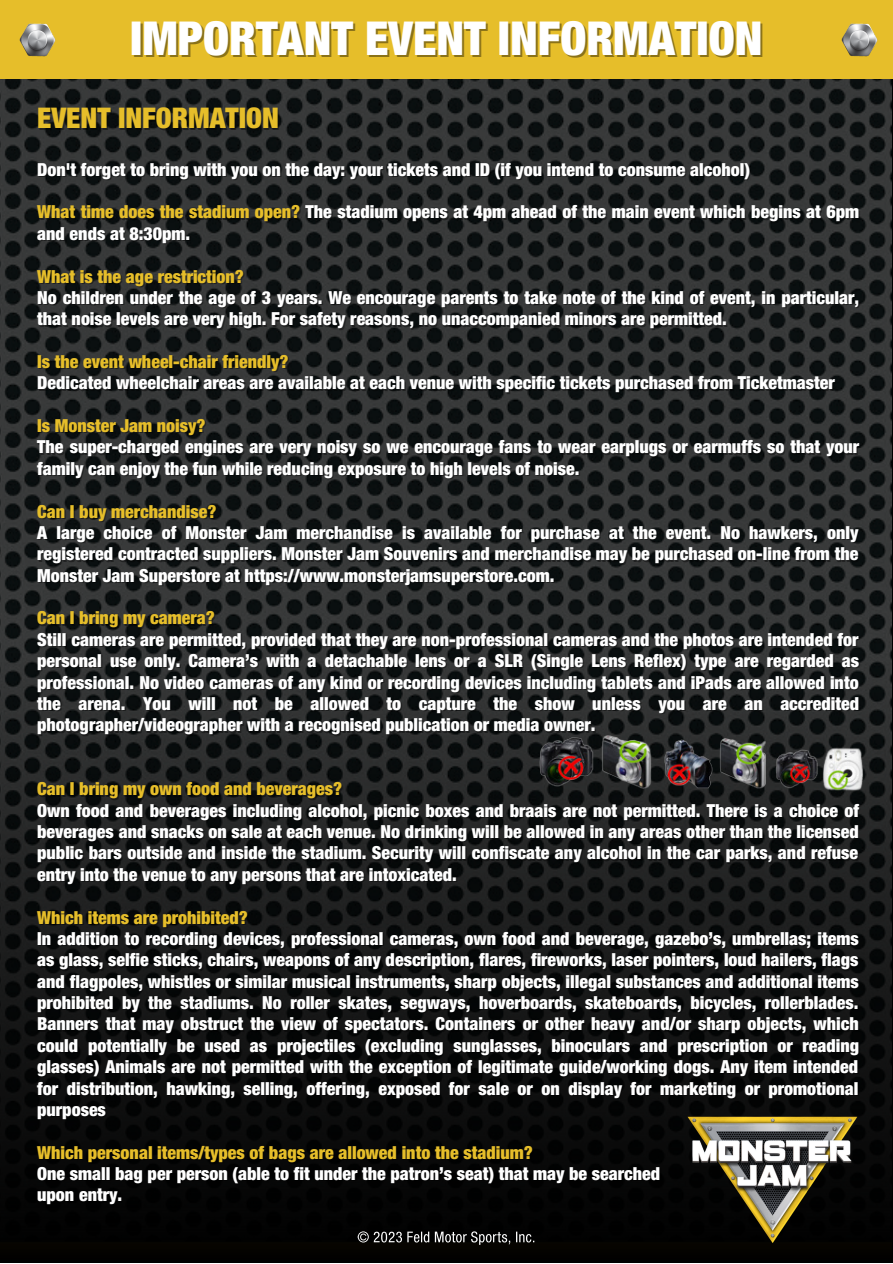
<style>
.page{position:relative;width:893px;height:1264px;background:#fff}
.page>*{position:absolute;margin:0;border:0;box-sizing:border-box;transform-origin:0 0}
.t1{font:900 condensed 46.8px "Helvetica Neue LT Std";color:#fff}
.t2{font:900 condensed 28.5px "Helvetica Neue LT Std";color:#e6be2a}
.t3{font:900 condensed 18px/21.3px "Helvetica Neue LT Std";color:#fff}
.t4{font:900 condensed 18px "Helvetica Neue LT Std";color:#e6be2a}
.s1{color:#e6be2a}
.s2{color:rgb(0 0 0/.4)}
</style>
<div class="page">
<img style="left:0;top:78px;width:891px;height:1181px">
<svg style="left:358px;top:1231px;width:176px;height:13px;background:#3f3f3f"></svg>
<div style="left:0;top:0;width:892px;height:78px;background:#e6be2a"></div>
<img style="left:20px;top:24px;width:36px;height:32px">
<img style="left:841px;top:24px;width:36px;height:32px">
<img style="left:527px;top:723px;width:363px;height:71px">
<img style="left:684px;top:1109px;width:175px;height:135px">
<h1 class="t1" style="left:130px;top:21px;width:633px">IMPORTANT EVENT INFORMATION</h1>
<h2 class="t2" style="left:37px;top:108px;width:243px">EVENT INFORMATION</h2>
<p class="t3" style="left:37px;top:161px;width:714px">Don't forget to bring with you on the day: your tickets and ID (if you intend to consume alcohol)</p>
<p class="t3" style="left:37px;top:204px;width:823px"><span class="s1">What time does the stadium open?</span> The stadium opens at 4pm ahead of the main event which begins at 6pm and ends at 8:30pm.</p>
<p class="t4" style="left:37px;top:270px;width:208px">What is the age restriction?</p>
<p class="t3" style="left:37px;top:289px;width:823px">No children under the age of 3 years. We encourage parents to take note of the kind of event, in particular, that noise levels are very high. For safety reasons, no unaccompanied minors are permitted.</p>
<p class="t4" style="left:37px;top:355px;width:253px">Is the event wheel-chair friendly?</p>
<p class="t3" style="left:37px;top:375px;width:799px">Dedicated wheelchair areas are available at each venue with specific tickets purchased from Ticketmaster</p>
<p class="t4" style="left:37px;top:419px;width:170px">Is Monster Jam noisy?</p>
<p class="t3" style="left:37px;top:439px;width:823px">The super-charged engines are very noisy so we encourage fans to wear earplugs or earmuffs so that your family can enjoy the fun while reducing exposure to high levels of noise.</p>
<p class="t4" style="left:37px;top:504px;width:181px">Can I buy merchandise?</p>
<p class="t3" style="left:37px;top:524px;width:822px;text-align:justify">A large choice of Monster Jam merchandise is available for purchase at the event. No hawkers, only registered contracted suppliers. Monster Jam Souvenirs and merchandise may be purchased on-line from the Monster Jam Superstore at https://www.monsterjamsuperstore.com<span class="s2">.</span></p>
<p class="t4" style="left:37px;top:611px;width:179px">Can I bring my camera?</p>
<p class="t3" style="left:37px;top:631px;width:823px;text-align:justify">Still cameras are permitted, provided that they are non-professional cameras and the photos are intended for personal use only. Camera’s with a detachable lens or a SLR (Single Lens Reflex) type are regarded as professional. No video cameras of any kind or recording devices including tablets and iPads are allowed into the arena. You will not be allowed to capture the show unless you are an accredited photographer/videographer with a recognised publication or media owner.</p>
<p class="t4" style="left:37px;top:782px;width:306px">Can I bring my own food and beverages?</p>
<p class="t3" style="left:37px;top:802px;width:823px;text-align:justify">Own food and beverages including alcohol, picnic boxes and braais are not permitted. There is a choice of beverages and snacks on sale at each venue. No drinking will be allowed in any areas other than the licensed public bars outside and inside the stadium. Security will confiscate any alcohol in the car parks, and refuse entry into the venue to any persons that are intoxicated.</p>
<p class="t4" style="left:37px;top:910px;width:212px">Which items are prohibited?</p>
<p class="t3" style="left:37px;top:930px;width:823px;text-align:justify">In addition to recording devices, professional cameras, own food and beverage, gazebo’s, umbrellas; items as glass, selfie sticks, chairs, weapons of any description, flares, fireworks, laser pointers, loud hailers, flags and flagpoles, whistles or similar musical instruments, sharp objects, illegal substances and additional items prohibited by the stadiums. No roller skates, segways, hoverboards, skateboards, bicycles, rollerblades.<br>Banners that may obstruct the view of spectators. Containers or other heavy and/or sharp objects, which could potentially be used as projectiles (excluding sunglasses, binoculars and prescription or reading glasses) Animals are not permitted with the exception of legitimate guide/working dogs. Any item intended for distribution, hawking, selling, offering, exposed for sale or on display for marketing or promotional purposes</p>
<p class="t4" style="left:37px;top:1145px;width:497px">Which personal items/types of bags are allowed into the stadium?</p>
<p class="t3" style="left:37px;top:1165px;width:624px">One small bag per person (able to fit under the patron’s seat) that may be searched upon entry.</p>
</div>
